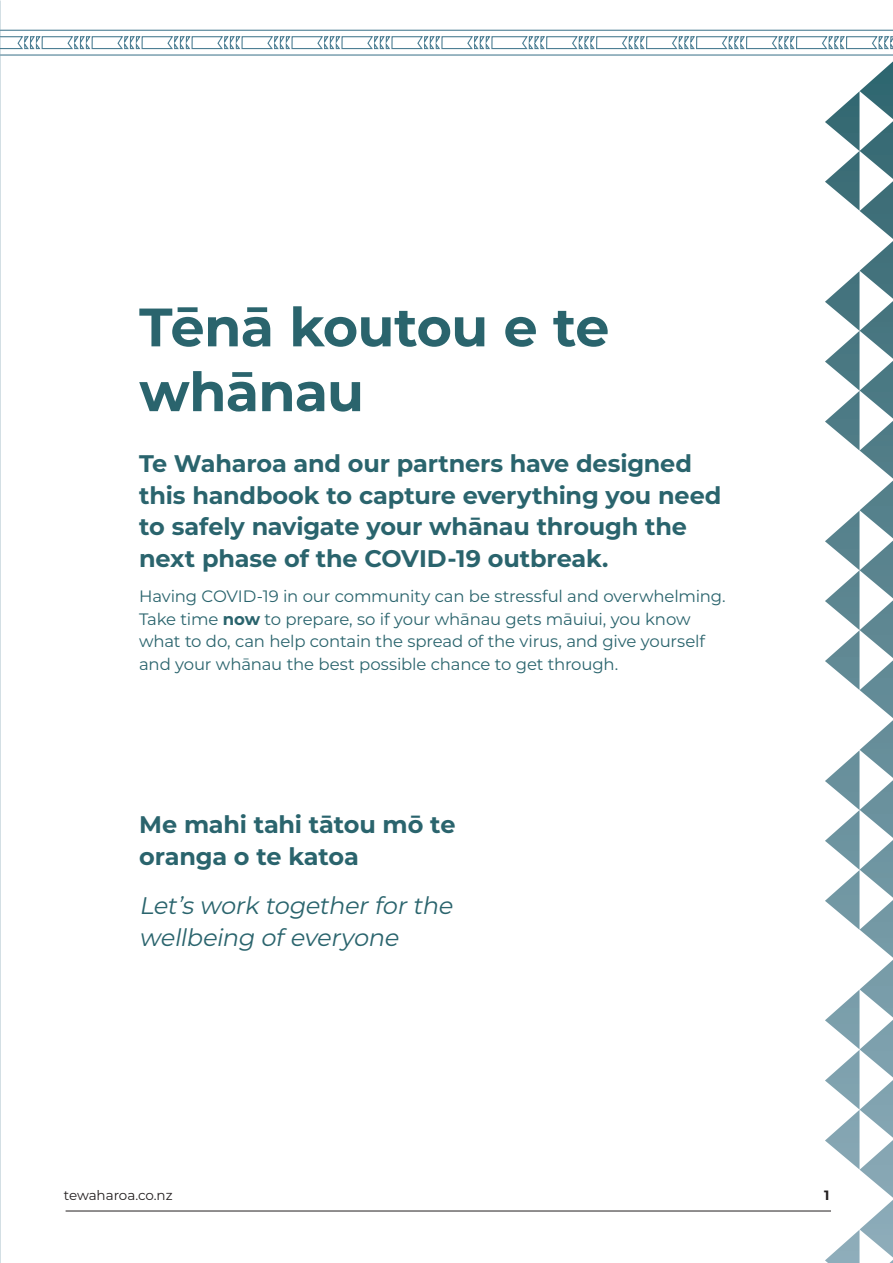
<style>
.page{position:relative;width:893px;height:1263px;background:#fff}
.page>*{position:absolute;margin:0;border:0;box-sizing:border-box;transform-origin:0 0}
.t1{font:700 54px/64.8px "Montserrat";letter-spacing:-.015em;color:#2a646d}
.t2{font:700 24px/31.5px "Montserrat";letter-spacing:-.01em;color:#2a646d}
.t3{font:italic 24px/31.5px "Montserrat";color:#2a646d}
.t4{font:16.5px/22.5px "Montserrat";letter-spacing:-.01em;color:#2a646d}
.t5{font:13.5px "Montserrat";letter-spacing:-.005em;color:#231f20}
.t6{font:700 13.5px "Montserrat";color:#231f20}
.s1{font-weight:700}
</style>
<div class="page">
<hr style="left:66px;top:1211px;width:765px;height:1px;background:#231f20">
<svg style="left:825px;top:61px;width:68px;height:1202px"></svg>
<svg style="left:0;top:29px;width:893px;height:27px"></svg>
<h1 class="t1" style="left:139px;top:292px;width:472px">Tēnā koutou e te whānau</h1>
<h2 class="t2" style="left:139px;top:447px;width:584px">Te Waharoa and our partners have designed this handbook to capture everything you need to safely navigate your whānau through the next phase of the COVID-19 outbreak.</h2>
<p class="t4" style="left:139px;top:584px;width:588px">Having COVID-19 in our community can be stressful and overwhelming.<br>Take time <span class="s1">now</span> to prepare, so if your whānau gets māuiui, you know what to do, can help contain the spread of the virus, and give yourself and your whānau the best possible chance to get through.</p>
<h2 class="t2" style="left:139px;top:808px;width:318px">Me mahi tahi tātou mō te oranga o te katoa</h2>
<h2 class="t3" style="left:139px;top:889px;width:320px">Let’s work togetherforthe wellbeing ofeveryone</h2>
<p class="t5" style="left:64px;top:1185px;width:110px">tewaharoa.co.nz</p>
<p class="t6" style="left:824px;top:1185px;width:7px">1</p>
</div>
